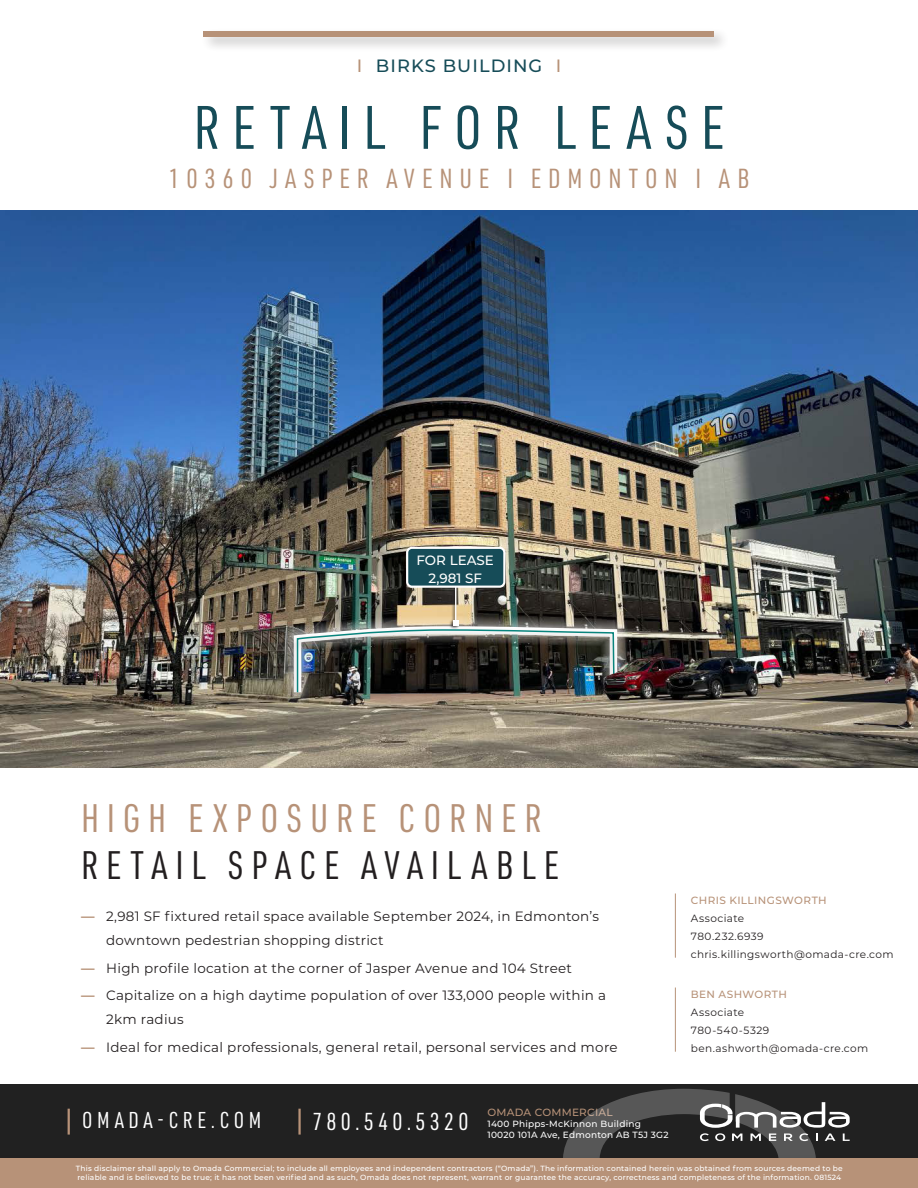
<style>
.page{position:relative;width:918px;height:1188px;background:#fff}
.page>*{position:absolute;margin:0;border:0;box-sizing:border-box;transform-origin:0 0}
.Title_-_White{font:60px "URWDIN Cond";letter-spacing:.2em;color:#164c58}
.Highlighted_point_-_Black{font:39px/46.8px "URWDIN Cond";letter-spacing:.2em;color:#231f20}
.Property_Address{font:27px "URWDIN Cond";letter-spacing:.25em;color:#b79278}
.t1{font:24px "URWDIN Cond";letter-spacing:.175em;color:#fff}
.t2{font:22.5px "URWDIN Cond";letter-spacing:.2em;color:#fff}
.For_lease___For_sale{font:500 17.85px "Montserrat";letter-spacing:.06em;color:#164c58}
.Highlights_body{font:13.5px/24px "Montserrat";letter-spacing:.02em;color:#231f20}
.table_of_contents_-_content_body{font:500 13.5px/18px "Montserrat";color:#fff;text-align:center}
.t3{font:10.5px "Montserrat";letter-spacing:.035em;color:#231f20}
.t4{font:500 10.5px "Montserrat";letter-spacing:.035em;color:#b79278}
.t5{font:10.5px "Montserrat";letter-spacing:.055em;color:#231f20}
.t6{font:500 9px "Montserrat";letter-spacing:.025em;color:#fff}
.t7{font:500 7.5px/9px "Montserrat";letter-spacing:.025em;color:#fff}
.s1{color:#b79278}
.s2{font-weight:700;color:#b79278}
</style>
<div class="page">
<img style="left:0;top:211px;width:918px;height:557px">
<hr style="left:675px;top:894px;width:1px;height:64px;background:#b79278">
<hr style="left:675px;top:988px;width:1px;height:64px;background:#b79278">
<div style="left:201px;top:28px;width:529px;height:25px;background:#231f20;opacity:.3"></div>
<div style="left:204px;top:31px;width:510px;height:6px;background:#b79278"></div>
<div style="left:0;top:1084px;width:918px;height:75px;background:#212121"></div>
<hr style="left:68px;top:1109px;width:2px;height:26px;background:#b79278">
<hr style="left:298px;top:1109px;width:3px;height:26px;background:#b79278">
<svg style="left:563px;top:1089px;width:287px;height:65px"></svg>
<div style="left:0;top:1154px;width:918px;height:34px;background:#231f20;opacity:.2"></div>
<div style="left:0;top:1159px;width:918px;height:29px;background:#b79278"></div>
<div style="left:283px;top:616px;width:345px;height:87px;background:#fff;opacity:.82"></div>
<div style="left:285px;top:627px;width:334px;height:79px;background:#231f20;opacity:.5"></div>
<div style="left:449px;top:576px;width:11px;height:54px;background:#231f20;opacity:.75"></div>
<hr style="left:455px;top:577px;width:1px;height:46px;background:#fff">
<img style="left:290px;top:620px;width:331px;height:80px">
<div style="left:407px;top:548px;width:97px;height:39px;background:#164c58;border-radius:5px"></div>
<div style="left:406px;top:547px;width:99px;height:41px;border:2px solid #fff;border-radius:5px"></div>
<img style="left:604px;top:669px;width:26px;height:33px">
<p class="For_lease___For_sale" style="left:357px;top:53px;width:206px"><span class="s1">I</span> BIRKS BUILDING <span class="s1">I</span></p>
<p class="Title_-_White" style="left:193px;top:88px;width:533px">RETAIL FOR LEASE</p>
<p class="Property_Address" style="left:168px;top:161px;width:583px">10360 JASPER AVENUE I EDMONTON I AB</p>
<p class="table_of_contents_-_content_body" style="left:417px;top:550px;width:79px">FOR LEASE<br>2,981 SF</p>
<p class="Highlighted_point_-_Black" style="left:81px;top:794px;width:480px"><span class="s1">HIGH EXPOSURE CORNER<br></span>RETAIL SPACE AVAILABLE</p>
<p class="Highlights_body" style="left:106px;top:904px;width:494px;text-indent:-25px"><span class="s2">—</span> 2,981 SF fixtured retail space available September 2024, in Edmonton’s downtown pedestrian shopping district</p>
<p class="Highlights_body" style="left:81px;top:955px;width:493px"><span class="s2">—</span> High profile location at the corner of Jasper Avenue and 104 Street</p>
<p class="Highlights_body" style="left:106px;top:983px;width:501px;text-indent:-25px"><span class="s2">—</span> Capitalize on a high daytime population of over 133,000 people within a<br>2km radius</p>
<p class="Highlights_body" style="left:81px;top:1034px;width:538px"><span class="s2">—</span> Ideal for medical professionals, general retail, personal services and more</p>
<p class="t4" style="left:691px;top:893px;width:137px">CHRIS KILLINGSWORTH</p>
<p class="t3" style="left:691px;top:911px;width:55px">Associate</p>
<p class="t3" style="left:691px;top:929px;width:74px">780.232.6939</p>
<p class="t3" style="left:691px;top:947px;width:204px">chris.killingsworth@omada-cre.com</p>
<p class="t4" style="left:691px;top:987px;width:98px">BEN ASHWORTH</p>
<p class="t3" style="left:691px;top:1005px;width:55px">Associate</p>
<p class="t5" style="left:691px;top:1023px;width:80px">780-540-5329</p>
<p class="t3" style="left:691px;top:1041px;width:179px">ben.ashworth@omada-cre.com</p>
<p class="t4" style="left:487px;top:1105px;width:127px">OMADA COMMERCIAL</p>
<p class="t6" style="left:487px;top:1117px;width:155px">1400 Phipps-McKinnon Building</p>
<p class="t6" style="left:487px;top:1128px;width:183px">10020 101A Ave, Edmonton AB T5J 3G2</p>
<p class="t7" style="left:76px;top:1164px;width:768px">This disclaimer shall apply to Omada Commercial; to include all employees and independent contractors (“Omada”). The information contained herein was obtained from sources deemed to be reliable and is believed to be true; it has not been verified and as such, Omada does not represent, warrant or guarantee the accuracy, correctness and completeness of the information. 081524</p>
<p class="t2" style="left:82px;top:1106px;width:181px">OMADA-CRE.COM</p>
<p class="t1" style="left:312px;top:1106px;width:158px">780.540.5320</p>
</div>
